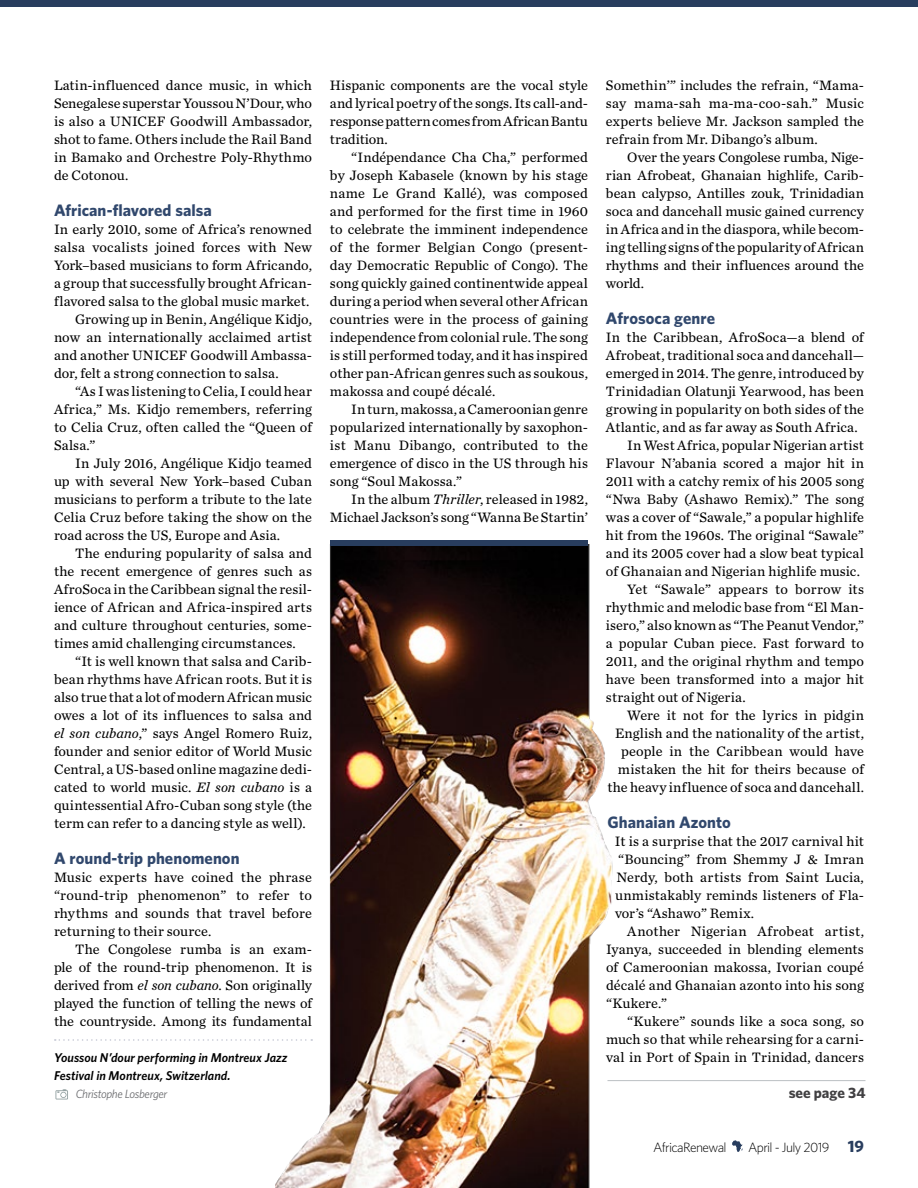
<style>
.page{position:relative;width:918px;height:1188px;background:#fff}
.page>*{position:absolute;margin:0;border:0;box-sizing:border-box;transform-origin:0 0}
.t1{font:700 16.5px "Whitney";letter-spacing:.005em;color:#31486d}
.t2{font:700 15px "Whitney";letter-spacing:-.005em;color:#414042}
.t3{font:14.25px/18px "Chronicle Text G2";letter-spacing:.01em;color:#000;text-align:justify}
.t4{font:300 13.5px "Whitney";letter-spacing:-.045em;color:#000}
.t5{font:italic 600 12.75px/18px "Whitney";letter-spacing:.005em;color:#000}
.t6{font:italic 12px "Whitney";letter-spacing:-.03em;color:#6d6e71}
.s1{font-style:italic}
.s2{font-weight:700;font-size:16.5px;color:#283d5e}
</style>
<div class="page">
<img style="left:275px;top:545px;width:338px;height:643px">
<svg style="left:55px;top:1039px;width:257px;height:2px"></svg>
<svg style="left:55px;top:1089px;width:13px;height:10px"></svg>
<div style="left:0;top:0;width:918px;height:7px;background:#283d5e"></div>
<div style="left:330px;top:540px;width:258px;height:6px;background:#283d5e"></div>
<svg style="left:732px;top:1140px;width:11px;height:12px"></svg>
<hr style="left:608px;top:1080px;width:258px;height:1px;background:#bbbfc3">
<p class="t3" style="left:54px;top:75px;width:260px">Latin-influenced dance music, in which Senegalese superstar Youssou N’Dour, who is also a UNICEF Goodwill Ambassador, shot to fame. Others include the Rail Band in Bamako and Orchestre Poly-Rhythmo de Cotonou.</p>
<p class="t1" style="left:54px;top:199px;width:159px">African-flavored salsa</p>
<p class="t3" style="left:54px;top:219px;width:260px">In early 2010, some of Africa’s renowned</p>
<p class="t3" style="left:54px;top:237px;width:260px">salsa vocalists joined forces with New</p>
<p class="t3" style="left:54px;top:255px;width:260px">York–based musicians to form Africando,</p>
<p class="t3" style="left:54px;top:273px;width:260px">a group that successfully brought African-</p>
<p class="t3" style="left:54px;top:291px;width:257px">flavored salsa to the global music market.</p>
<p class="t3" style="left:75px;top:309px;width:238px">Growing up in Benin, Angélique Kidjo,</p>
<p class="t3" style="left:54px;top:327px;width:260px">now an internationally acclaimed artist</p>
<p class="t3" style="left:54px;top:345px;width:259px">and another UNICEF Goodwill Ambassa-</p>
<p class="t3" style="left:54px;top:363px;width:226px">dor, felt a strong connection to salsa.</p>
<p class="t3" style="left:75px;top:381px;width:238px">“As I was listening to Celia, I could hear</p>
<p class="t3" style="left:54px;top:399px;width:260px">Africa,” Ms. Kidjo remembers, referring</p>
<p class="t3" style="left:54px;top:417px;width:260px">to Celia Cruz, often called the “Queen of</p>
<p class="t3" style="left:54px;top:435px;width:43px">Salsa.”</p>
<p class="t3" style="left:75px;top:453px;width:238px">In July 2016, Angélique Kidjo teamed</p>
<p class="t3" style="left:54px;top:471px;width:260px">up with several New York–based Cuban</p>
<p class="t3" style="left:54px;top:489px;width:260px">musicians to perform a tribute to the late</p>
<p class="t3" style="left:54px;top:507px;width:259px">Celia Cruz before taking the show on the</p>
<p class="t3" style="left:54px;top:525px;width:228px">road across the US, Europe and Asia.</p>
<p class="t3" style="left:75px;top:543px;width:238px">The enduring popularity of salsa and</p>
<p class="t3" style="left:54px;top:561px;width:260px">the recent emergence of genres such as</p>
<p class="t3" style="left:54px;top:579px;width:259px">AfroSoca in the Caribbean signal the resil-</p>
<p class="t3" style="left:54px;top:597px;width:260px">ience of African and Africa-inspired arts</p>
<p class="t3" style="left:54px;top:615px;width:259px">and culture throughout centuries, some-</p>
<p class="t3" style="left:54px;top:633px;width:243px">times amid challenging circumstances.</p>
<p class="t3" style="left:75px;top:651px;width:238px">“It is well known that salsa and Carib-</p>
<p class="t3" style="left:54px;top:669px;width:259px">bean rhythms have African roots. But it is</p>
<p class="t3" style="left:54px;top:687px;width:260px">also true that a lot of modern African music</p>
<p class="t3" style="left:54px;top:705px;width:260px">owes a lot of its influences to salsa and</p>
<p class="t3" style="left:54px;top:723px;width:260px"><span class="s1">el son cubano</span>,” says Angel Romero Ruiz,</p>
<p class="t3" style="left:54px;top:741px;width:260px">founder and senior editor of World Music</p>
<p class="t3" style="left:54px;top:759px;width:259px">Central, a US-based online magazine dedi-</p>
<p class="t3" style="left:54px;top:777px;width:259px">cated to world music. <span class="s1">El son cubano</span> is a</p>
<p class="t3" style="left:54px;top:795px;width:260px">quintessential Afro-Cuban song style (the</p>
<p class="t3" style="left:54px;top:813px;width:253px">term can refer to a dancing style as well).</p>
<p class="t1" style="left:54px;top:847px;width:187px">A round-trip phenomenon</p>
<p class="t3" style="left:54px;top:867px;width:260px">Music experts have coined the phrase “round-trip phenomenon” to refer to rhythms and sounds that travel before returning to their source.</p>
<p class="t3" style="left:54px;top:939px;width:260px;text-indent:21px">The Congolese rumba is an exam&shy;ple of the round-trip phenomenon. It is derived from <span class="s1">el son cubano</span>. Son originally played the function of telling the news of the countryside. Among its fundamental</p>
<p class="t5" style="left:54px;top:1048px;width:235px">Youssou N’dour performing in Montreux Jazz<br>Festival in Montreux, Switzerland.</p>
<p class="t6" style="left:76px;top:1086px;width:93px">Christophe Losberger</p>
<p class="t3" style="left:330px;top:75px;width:260px">Hispanic components are the vocal style and lyrical poetry of the songs. Its call-and&shy;response pattern comes from African Bantu tradition.</p>
<p class="t3" style="left:330px;top:147px;width:260px;text-indent:21px">“Indépendance Cha Cha,” performed by Joseph Kabasele (known by his stage name Le Grand Kallé), was composed and performed for the first time in 1960 to celebrate the imminent independence of the former Belgian Congo (present&shy;day Democratic Republic of Congo). The song quickly gained continentwide appeal during a period when several other African countries were in the process of gaining independence from colonial rule. The song is still performed today, and it has inspired other pan-African genres such as soukous, makossa and coupé décalé.</p>
<p class="t3" style="left:330px;top:399px;width:260px;text-indent:21px">In turn, makossa, a Cameroonian genre popularized internationally by saxophon&shy;ist Manu Dibango, contributed to the emergence of disco in the US through his song “Soul Makossa.”</p>
<p class="t3" style="left:330px;top:489px;width:260px;text-align:right">In the album <span class="s1">Thriller</span>, released in 1982,<br>Michael Jackson’s song “Wanna Be Startin’</p>
<p class="t3" style="left:606px;top:75px;width:260px">Somethin’” includes the refrain, “Mama&shy;say mama-sah ma-ma-coo-sah.” Music experts believe Mr. Jackson sampled the refrain from Mr. Dibango’s album.</p>
<p class="t3" style="left:606px;top:147px;width:260px;text-indent:21px">Over the years Congolese rumba, Nige&shy;rian Afrobeat, Ghanaian highlife, Carib&shy;bean calypso, Antilles zouk, Trinidadian soca and dancehall music gained currency in Africa and in the diaspora, while becom&shy;ing telling signs of the popularity of African rhythms and their influences around the world.</p>
<p class="t1" style="left:606px;top:307px;width:111px">Afrosoca genre</p>
<p class="t3" style="left:606px;top:327px;width:259px">In the Caribbean, AfroSoca—a blend of</p>
<p class="t3" style="left:606px;top:345px;width:260px">Afrobeat, traditional soca and dancehall—</p>
<p class="t3" style="left:606px;top:363px;width:259px">emerged in 2014. The genre, introduced by</p>
<p class="t3" style="left:606px;top:381px;width:260px">Trinidadian Olatunji Yearwood, has been</p>
<p class="t3" style="left:606px;top:399px;width:260px">growing in popularity on both sides of the</p>
<p class="t3" style="left:606px;top:417px;width:253px">Atlantic, and as far away as South Africa.</p>
<p class="t3" style="left:627px;top:435px;width:238px">In West Africa, popular Nigerian artist</p>
<p class="t3" style="left:606px;top:453px;width:260px">Flavour N’abania scored a major hit in</p>
<p class="t3" style="left:606px;top:471px;width:259px">2011 with a catchy remix of his 2005 song</p>
<p class="t3" style="left:606px;top:489px;width:259px">“Nwa Baby (Ashawo Remix).” The song</p>
<p class="t3" style="left:606px;top:507px;width:260px">was a cover of “Sawale,” a popular highlife</p>
<p class="t3" style="left:606px;top:525px;width:260px">hit from the 1960s. The original “Sawale”</p>
<p class="t3" style="left:606px;top:543px;width:259px">and its 2005 cover had a slow beat typical</p>
<p class="t3" style="left:606px;top:561px;width:256px">of Ghanaian and Nigerian highlife music.</p>
<p class="t3" style="left:627px;top:579px;width:238px">Yet “Sawale” appears to borrow its</p>
<p class="t3" style="left:606px;top:597px;width:259px">rhythmic and melodic base from “El Man-</p>
<p class="t3" style="left:606px;top:615px;width:260px">isero,” also known as “The Peanut Vendor,”</p>
<p class="t3" style="left:606px;top:633px;width:260px">a popular Cuban piece. Fast forward to</p>
<p class="t3" style="left:606px;top:651px;width:260px">2011, and the original rhythm and tempo</p>
<p class="t3" style="left:606px;top:669px;width:260px">have been transformed into a major hit</p>
<p class="t3" style="left:606px;top:687px;width:141px">straight out of Nigeria.</p>
<p class="t3" style="left:627px;top:705px;width:238px">Were it not for the lyrics in pidgin</p>
<p class="t3" style="left:615px;top:723px;width:250px">English and the nationality of the artist,</p>
<p class="t3" style="left:621px;top:741px;width:244px">people in the Caribbean would have</p>
<p class="t3" style="left:618px;top:759px;width:248px">mistaken the hit for theirs because of</p>
<p class="t3" style="left:607px;top:777px;width:258px">the heavy influence of soca and dancehall.</p>
<p class="t1" style="left:607px;top:811px;width:125px">Ghanaian Azonto</p>
<p class="t3" style="left:615px;top:831px;width:251px">It is a surprise that the 2017 carnival hit “Bouncing” from Shemmy J &amp; Imran Nerdy, both artists from Saint Lucia, unmistakably reminds listeners of Fla&shy;vor’s “Ashawo” Remix.</p>
<p class="t3" style="left:606px;top:921px;width:260px;text-indent:21px">Another Nigerian Afrobeat artist, Iyanya, succeeded in blending elements of Cameroonian makossa, Ivorian coupé décalé and Ghanaian azonto into his song “Kukere.”</p>
<p class="t3" style="left:606px;top:1011px;width:260px;text-indent:21px">“Kukere” sounds like a soca song, so much so that while rehearsing for a carni&shy;val in Port of Spain in Trinidad, dancers</p>
<p class="t2" style="left:789px;top:1083px;width:78px">see page 34</p>
<p class="t4" style="left:653px;top:1138px;width:75px">AfricaRenewal</p>
<p class="t4" style="left:748px;top:1138px;width:117px">April - July 2019 <span class="s2">19</span></p>
</div>
